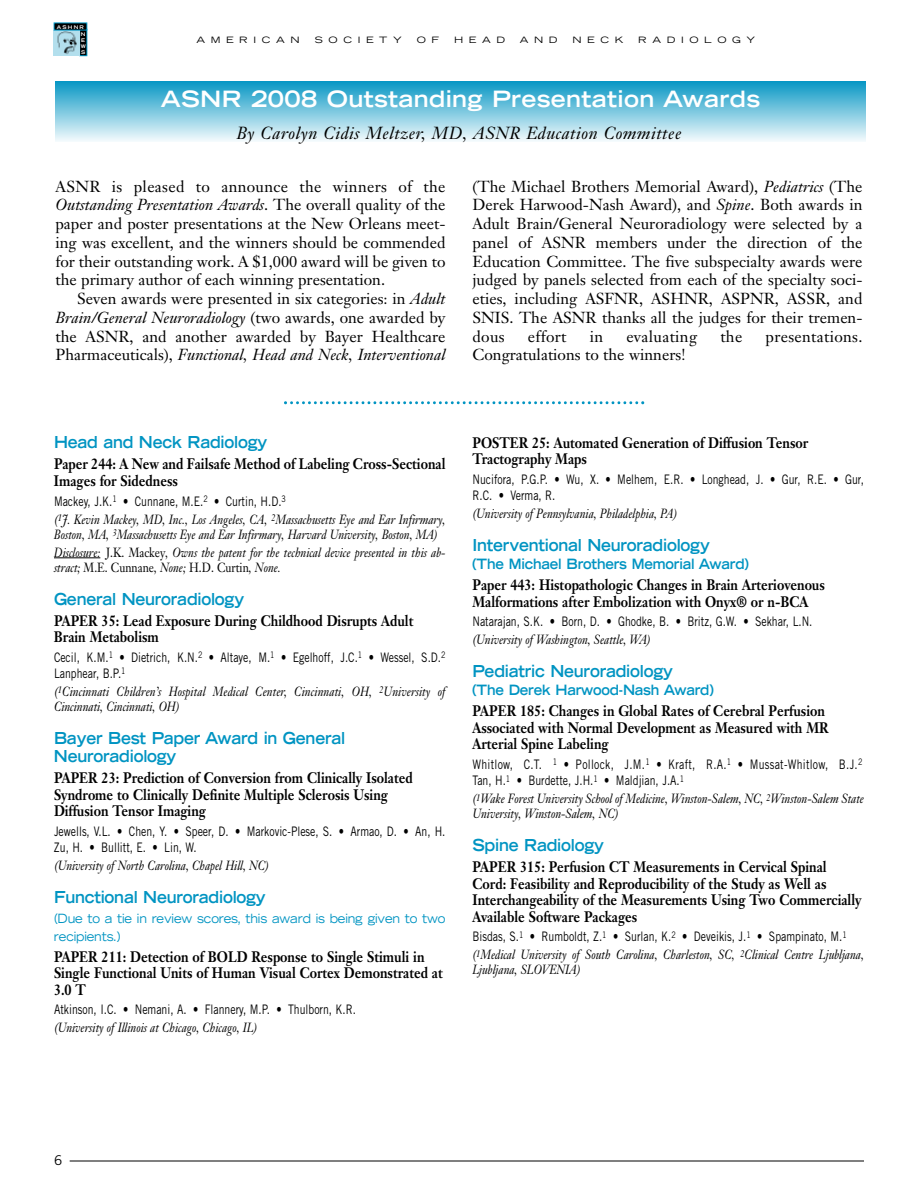
<style>
.page{position:relative;width:918px;height:1188px;background:#fff}
.page>*{position:absolute;margin:0;border:0;box-sizing:border-box;transform-origin:0 0}
.t1{font:700 expanded 22.5px "Trade Gothic LH";letter-spacing:.015em;color:#fff}
.t2{font:italic 17.25px "Janson Text";letter-spacing:.03em;color:#000}
.t3{font:700 expanded 16.5px/18px "Trade Gothic LH";letter-spacing:-.015em;color:#0094c2;scale:.9 1}
.t4{font:15.75px/18.8px "Janson Text";color:#000;text-align:justify}
.t5{font:15.75px "Janson Text";letter-spacing:.02em;color:#000}
.t6{font:700 15px/16.5px "Janson Text";color:#000;scale:.85 1}
.t7{font:700 expanded 14.25px "Trade Gothic LH";letter-spacing:-.015em;color:#0094c2;scale:.9 1}
.t8{font:13.5px "Trade Gothic";color:#000}
.t9{font:italic 13.2px/15px "Janson Text";color:#000;scale:.85 1}
.t10{font:13.2px/16.5px "Trade Gothic";color:#000;scale:.8 1}
.t11{font:13.2px/16.5px "Trade Gothic";letter-spacing:.025em;color:#000;scale:.8 1}
.t12{font:expanded 12.75px/18px "Trade Gothic LH";letter-spacing:-.015em;color:#0094c2;scale:.9 1}
.t13{font:expanded 8.7px "Trade Gothic LH";letter-spacing:.575em;color:#000;scale:1.11 1}
.t14{font:700 expanded 4.95px/6px "Trade Gothic LH";letter-spacing:.23em;color:#fff}
.s1{font-style:italic}
.s2{font-style:normal}
</style>
<div class="page">
<hr style="left:70px;top:1161px;width:794px;height:1px;background:#000">
<div style="left:80px;top:29px;width:7px;height:27px;background:#000"></div>
<img style="left:54px;top:30px;width:25px;height:26px">
<div style="left:54px;top:23px;width:33px;height:7px;background:#000"></div>
<div style="left:56px;top:81px;width:810px;height:61px;background:linear-gradient(to bottom,#0696c4,#f5fbfd)"></div>
<hr style="left:54px;top:558px;width:46px;height:1px;background:#000">
<svg style="left:284px;top:401px;width:360px;height:3px"></svg>
<p class="t14" style="left:81px;top:24px;width:6px;line-height:7.2px;text-indent:-24px">ASHNR<br>N</p>
<p class="t14" style="left:81px;top:37px;width:7px">E<br>W<br>S</p>
<p class="t13" style="left:196px;top:36px;width:95px">AMERICAN</p>
<p class="t13" style="left:315px;top:36px;width:80px">SOCIETY</p>
<p class="t13" style="left:417px;top:36px;width:22px">O F</p>
<p class="t13" style="left:454px;top:36px;width:47px">HEAD</p>
<p class="t13" style="left:520px;top:36px;width:36px">AND</p>
<p class="t13" style="left:572px;top:36px;width:47px">NECK</p>
<p class="t13" style="left:638px;top:36px;width:107px">RADIOLOGY</p>
<h1 class="t1" style="left:161px;top:90px;width:601px">ASNR 2008 Outstanding Presentation Awards</h1>
<p class="t2" style="left:236px;top:126px;width:447px">By Carolyn Cidis Meltzer, MD, ASNR Education Committee</p>
<p class="t4" style="left:55px;top:178px;width:392px">ASNR is pleased to announce the winners of the <span class="s1">Outstanding Presentation Awards</span>. The overall quality of the paper and poster presentations at the New Orleans meet&shy;ing was excellent, and the winners should be commended for their outstanding work. A $1,000 award will be given to the primary author of each winning presentation.</p>
<p class="t4" style="left:55px;top:291px;width:392px;text-indent:22px">Seven awards were presented in six categories: in <span class="s1">Adult Brain/General Neuroradiology</span> (two awards, one awarded by the ASNR, and another awarded by Bayer Healthcare Pharmaceuticals), <span class="s1">Functional, Head and Neck, Interventional</span></p>
<p class="t4" style="left:472px;top:178px;width:392px">(The Michael Brothers Memorial Award), <span class="s1">Pediatrics</span> (The Derek Harwood-Nash Award), and <span class="s1">Spine</span>. Both awards in Adult Brain/General Neuroradiology were selected by a panel of ASNR members under the direction of the Education Committee. The five subspecialty awards were judged by panels selected from each of the specialty soci&shy;eties, including ASFNR, ASHNR, ASPNR, ASSR, and SNIS. The ASNR thanks all the judges for their tremen&shy;dous</p>
<p class="t4" style="left:528px;top:328px;width:40px">effort</p>
<p class="t4" style="left:590px;top:328px;width:15px">in</p>
<p class="t5" style="left:626px;top:330px;width:72px">evaluating</p>
<p class="t4" style="left:720px;top:328px;width:23px">the</p>
<p class="t5" style="left:766px;top:330px;width:98px">presentations.</p>
<p class="t4" style="left:473px;top:347px;width:215px">Congratulations to the winners!</p>
<p class="t3" style="left:54px;top:435px;width:239px">Head and Neck Radiology</p>
<p class="t6" style="left:54px;top:458px;width:462px">Paper 244: A New and Failsafe Method of Labeling Cross-Sectional<br>Images for Sidedness</p>
<p class="t10" style="left:54px;top:494px;width:292px">Mackey, J.K.<sup>1</sup> • Cunnane, M.E.<sup>2</sup> • Curtin, H.D.<sup>3</sup></p>
<p class="t9" style="left:54px;top:513px;width:462px">(<sup>1</sup>J. Kevin Mackey, MD, Inc., Los Angeles, CA, <sup>2</sup>Massachusetts Eye and Ear Infirmary,<br>Boston, MA, <sup>3</sup>Massachusetts Eye and Ear Infirmary, Harvard University, Boston, MA)</p>
<p class="t9" style="left:54px;top:546px;width:462px">Disclosure: <span class="s2">J.K. Mackey</span>, Owns the patent for the technical device presented in this ab&shy;stract; <span class="s2">M.E. Cunnane</span>, None; <span class="s2">H.D. Curtin</span>, None.</p>
<p class="t3" style="left:54px;top:591px;width:213px">General Neuroradiology</p>
<p class="t6" style="left:54px;top:614px;width:424px">PAPER 35: Lead Exposure During Childhood Disrupts Adult<br>Brain Metabolism</p>
<p class="t10" style="left:54px;top:650px;width:491px">Cecil, K.M.<sup>1</sup> • Dietrich, K.N.<sup>2</sup> • Altaye, M.<sup>1</sup> • Egelhoff, J.C.<sup>1</sup> • Wessel, S.D.<sup>2<br></sup>Lanphear, B.P.<sup>1</sup></p>
<p class="t9" style="left:54px;top:685px;width:462px">(<sup>1</sup>Cincinnati Children’s Hospital Medical Center, Cincinnati, OH, <sup>2</sup>University of<br>Cincinnati, Cincinnati, OH)</p>
<p class="t3" style="left:54px;top:731px;width:325px">Bayer Best Paper Award in General<br>Neuroradiology</p>
<p class="t6" style="left:54px;top:771px;width:424px">PAPER 23: Prediction of Conversion from Clinically Isolated<br>Syndrome to Clinically Definite Multiple Sclerosis Using<br>Diffusion Tensor Imaging</p>
<p class="t10" style="left:54px;top:824px;width:491px">Jewells, V.L. • Chen, Y. • Speer, D. • Markovic-Plese, S. • Armao, D. • An, H.<br>Zu, H. • Bullitt, E. • Lin, W.</p>
<p class="t9" style="left:54px;top:859px;width:254px">(University of North Carolina, Chapel Hill, NC)</p>
<p class="t3" style="left:54px;top:890px;width:237px">Functional Neuroradiology</p>
<p class="t12" style="left:54px;top:910px;width:436px">(Due to a tie in review scores, this award is being given to two recipients.)</p>
<p class="t6" style="left:54px;top:950px;width:459px">PAPER 211: Detection of BOLD Response to Single Stimuli in<br>Single Functional Units of Human Visual Cortex Demonstrated at<br>3.0 T</p>
<p class="t10" style="left:54px;top:1002px;width:379px">Atkinson, I.C. • Nemani, A. • Flannery, M.P. • Thulborn, K.R.</p>
<p class="t9" style="left:54px;top:1021px;width:241px">(University of Illinois at Chicago, Chicago, IL)</p>
<p class="t6" style="left:472px;top:436px;width:396px">POSTER 25: Automated Generation of Diffusion Tensor<br>Tractography Maps</p>
<p class="t10" style="left:472px;top:472px;width:491px">Nucifora, P.G.P. • Wu, X. • Melhem, E.R. • Longhead, J. • Gur, R.E. • Gur,<br>R.C. • Verma, R.</p>
<p class="t9" style="left:472px;top:508px;width:242px">(University of Pennsylvania, Philadelphia, PA)</p>
<p class="t3" style="left:472px;top:538px;width:265px">Interventional Neuroradiology</p>
<p class="t7" style="left:472px;top:559px;width:308px">(The Michael Brothers Memorial Award)</p>
<p class="t6" style="left:472px;top:578px;width:416px">Paper 443: Histopathologic Changes in Brain Arteriovenous<br>Malformations after Embolization with Onyx® or n-BCA</p>
<p class="t10" style="left:472px;top:615px;width:426px">Natarajan, S.K. • Born, D. • Ghodke, B. • Britz, G.W. • Sekhar, L.N.</p>
<p class="t9" style="left:472px;top:634px;width:211px">(University of Washington, Seattle, WA)</p>
<p class="t3" style="left:472px;top:664px;width:224px">Pediatric Neuroradiology</p>
<p class="t7" style="left:472px;top:685px;width:269px">(The Derek Harwood-Nash Award)</p>
<p class="t6" style="left:472px;top:705px;width:420px">PAPER 185: Changes in Global Rates of Cerebral Perfusion<br>Associated with Normal Development as Measured with MR<br>Arterial Spine Labeling</p>
<p class="t11" style="left:472px;top:757px;width:489px">Whitlow, C.T. <sup>1</sup> • Pollock, J.M.<sup>1</sup> • Kraft, R.A.<sup>1</sup> • Mussat-Whitlow, B.J.<sup>2<br></sup>Tan, H.<sup>1</sup> • Burdette, J.H.<sup>1</sup> • Maldjian, J.A.<sup>1</sup></p>
<p class="t9" style="left:472px;top:793px;width:462px">(<sup>1</sup>Wake Forest University School of Medicine, Winston-Salem, NC, <sup>2</sup>Winston-Salem State<br>University, Winston-Salem, NC)</p>
<p class="t3" style="left:472px;top:838px;width:148px">Spine Radiology</p>
<p class="t6" style="left:472px;top:861px;width:459px">PAPER 315: Perfusion CT Measurements in Cervical Spinal Cord: Feasibility and Reproducibility of the Study as Well as Interchangeability of the Measurements Using Two Commercially Available Software Packages</p>
<p class="t10" style="left:472px;top:930px;width:469px">Bisdas, S.<sup>1</sup> • Rumboldt, Z.<sup>1</sup> • Surlan, K.<sup>2</sup> • Deveikis, J.<sup>1</sup> • Spampinato, M.<sup>1</sup></p>
<p class="t9" style="left:472px;top:949px;width:462px">(<sup>1</sup>Medical University of South Carolina, Charleston, SC, <sup>2</sup>Clinical Centre Ljubljana,<br>Ljubljana, SLOVENIA)</p>
<p class="t8" style="left:54px;top:1155px;width:10px">6</p>
</div>
